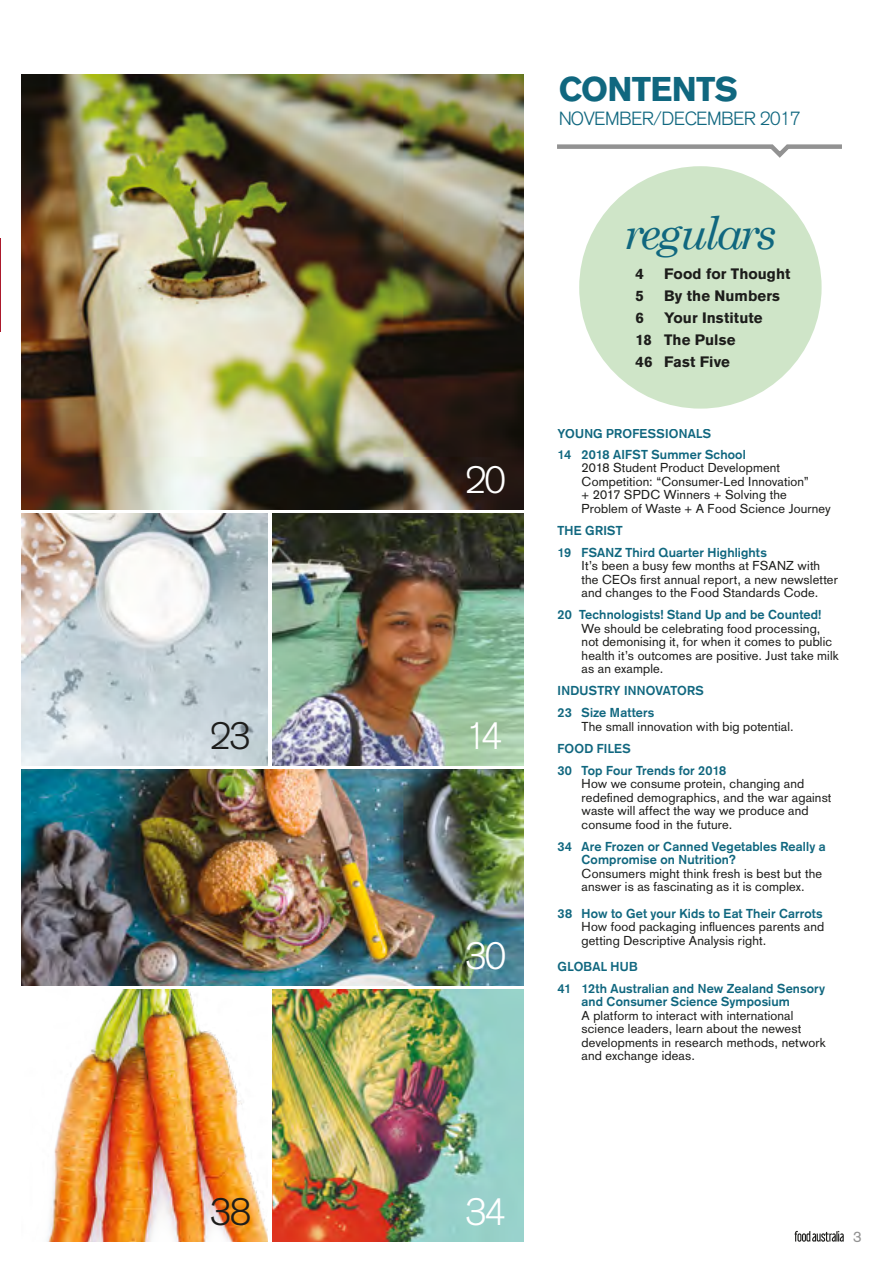
<style>
.page{position:relative;width:893px;height:1263px;background:#fff}
.page>*{position:absolute;margin:0;border:0;box-sizing:border-box;transform-origin:0 0}
.t1{font:italic 45.45px "Century Schoolbook";letter-spacing:-.07em;color:#10677f}
.t2{font:300 37.5px "Akzidenz Grotesk";letter-spacing:-.035em;color:#fff}
.t3{font:300 37.5px "Akzidenz Grotesk";color:#1d1d1b}
.t4{font:900 33.75px "Akzidenz Grotesk";letter-spacing:-.02em;color:#10677f}
.t5{font:300 18.75px "Akzidenz Grotesk";letter-spacing:-.02em;color:#10677f}
.t6{font:700 15px/22px "Akzidenz Grotesk Std";letter-spacing:.005em;color:#1d1d1b}
.t7{font:15px "Akzidenz Grotesk";color:#929292}
.t8{font:12.75px/13.5px "Akzidenz Grotesk";letter-spacing:.01em;color:#1d1d1b}
.t9{font:700 12.75px/22px "Akzidenz Grotesk";letter-spacing:.01em;color:#10677f}
</style>
<div class="page">
<img style="left:21px;top:75px;width:502px;height:434px">
<img style="left:21px;top:770px;width:502px;height:215px">
<img style="left:47px;top:990px;width:221px;height:252px">
<img style="left:272px;top:990px;width:251px;height:252px">
<img style="left:21px;top:513px;width:247px;height:252px">
<img style="left:272px;top:513px;width:251px;height:252px">
<svg style="left:557px;top:144px;width:285px;height:14px"></svg>
<div style="left:579px;top:166px;width:243px;height:243px;background:#cfe5c8;border-radius:50%"></div>
<svg style="left:795px;top:1231px;width:49px;height:11px"></svg>
<img style="left:0;top:150px;width:1px;height:441px">
<h2 class="t2" style="left:465px;top:458px;width:42px">20</h2>
<h2 class="t3" style="left:210px;top:714px;width:42px">23</h2>
<h2 class="t2" style="left:465px;top:714px;width:38px">14</h2>
<h2 class="t2" style="left:465px;top:934px;width:42px">30</h2>
<h3 class="t4" style="left:558px;top:68px;width:181px">CONTENTS</h3>
<h3 class="t5" style="left:558px;top:107px;width:244px">NOVEMBER/DECEMBER 2017</h3>
<h1 class="t1" style="left:624px;top:205px;width:154px">regulars</h1>
<p class="t6" style="left:636px;top:263px;width:10px">4</p>
<p class="t6" style="left:664px;top:263px;width:128px">Food for Thought</p>
<p class="t6" style="left:636px;top:285px;width:10px">5</p>
<p class="t6" style="left:664px;top:285px;width:118px">By the Numbers</p>
<p class="t6" style="left:636px;top:307px;width:10px">6</p>
<p class="t6" style="left:636px;top:307px;width:128px;text-indent:28px">Your Institute<br>18 The Pulse<br>46 Fast Five</p>
<p class="t9" style="left:558px;top:424px;width:190px;line-height:20.2px">YOUNG PROFESSIONALS<br>14 2018 AIFST Summer School</p>
<p class="t8" style="left:582px;top:461px;width:251px">2018 Student Product Development Competition: “Consumer-Led Innovation”<br>+ 2017 SPDC Winners + Solving the Problem of Waste + A Food Science Journey</p>
<p class="t9" style="left:558px;top:519px;width:211px">THE GRIST<br>19 FSANZ Third Quarter Highlights</p>
<p class="t8" style="left:582px;top:559px;width:258px">It’s been a busy few months at FSANZ with the CEOs first annual report, a new newsletter and changes to the Food Standards Code.</p>
<p class="t9" style="left:558px;top:604px;width:265px">20 Technologists! Stand Up and be Counted!</p>
<p class="t8" style="left:582px;top:621px;width:259px">We should be celebrating food processing, not demonising it, for when it comes to public health it’s outcomes are positive. Just take milk as an example.</p>
<p class="t9" style="left:558px;top:680px;width:148px">INDUSTRY INNOVATORS<br>23 Size Matters</p>
<p class="t8" style="left:582px;top:719px;width:214px">The small innovation with big potential.</p>
<p class="t9" style="left:558px;top:737px;width:170px">FOOD FILES<br>30 Top Four Trends for 2018</p>
<p class="t8" style="left:582px;top:777px;width:251px">How we consume protein, changing and redefined demographics, and the war against waste will affect the way we produce and consume food in the future.</p>
<p class="t9" style="left:582px;top:839px;width:246px;line-height:13.5px;text-indent:-24px">34 Are Frozen or Canned Vegetables Really a<br>Compromise on Nutrition?</p>
<p class="t8" style="left:582px;top:867px;width:242px">Consumers might think fresh is best but the answer is as fascinating as it is complex.</p>
<p class="t9" style="left:558px;top:902px;width:266px">38 How to Get your Kids to Eat Their Carrots</p>
<p class="t8" style="left:582px;top:920px;width:244px">How food packaging influences parents and getting Descriptive Analysis right.</p>
<p class="t9" style="left:558px;top:955px;width:269px">GLOBAL HUB<br>41 12th Australian and New Zealand Sensory</p>
<p class="t9" style="left:582px;top:991px;width:210px">and Consumer Science Symposium</p>
<p class="t8" style="left:582px;top:1009px;width:246px">A platform to interact with international science leaders, learn about the newest developments in research methods, network and exchange ideas.</p>
<h2 class="t3" style="left:210px;top:1190px;width:42px">38</h2>
<h2 class="t2" style="left:465px;top:1190px;width:42px">34</h2>
<p class="t7" style="left:853px;top:1227px;width:10px">3</p>
</div>
